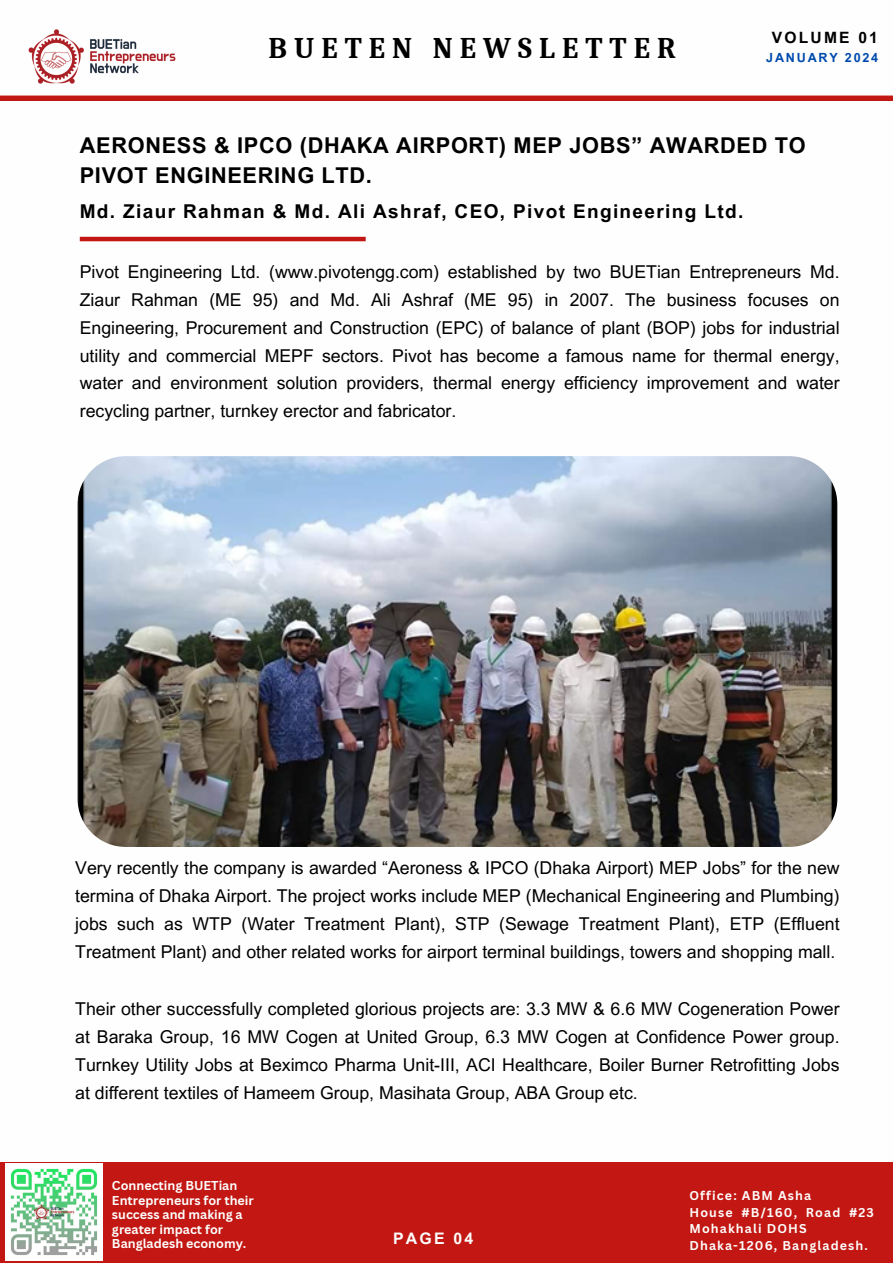
<style>
.page{position:relative;width:893px;height:1264px;background:#fff}
.page>*{position:absolute;margin:0;border:0;box-sizing:border-box;transform-origin:0 0}
.t1{font:700 29.1px "Caladea";letter-spacing:.245em;color:#000}
.t2{font:700 21.75px/30.3px "Arial MT Pro";letter-spacing:.03em;color:#000}
.t3{font:700 19.05px "Arial MT Pro";letter-spacing:.07em;color:#000}
.t4{font:17.7px/28.2px "Arial MT Pro";color:#000;text-align:justify}
.t5{font:700 15.9px "Arial MT Pro";letter-spacing:.14em;color:#fdfefd}
.t6{font:700 15.6px "Arial MT Pro";letter-spacing:.14em;color:#000001}
.t7{font:700 12.6px "Arial MT Pro";letter-spacing:.14em;color:#004aad}
.t8{font:700 12.45px/14.5px "Canva Sans";color:#fdfefd}
.t9{font:700 12.45px/16.5px "Canva Sans";letter-spacing:.09em;color:#fefefe}
</style>
<div class="page">
<img style="left:77px;top:456px;width:760px;height:390px;border-radius:48px">
<svg style="left:0;top:83px;width:892px;height:17px"></svg>
<div style="left:0;top:1162px;width:892px;height:100px;background:#c21712"></div>
<img style="left:28px;top:29px;width:148px;height:54px">
<img style="left:6px;top:1163px;width:96px;height:97px">
<hr style="left:80px;top:237px;width:285px;height:4px;background:#c21712">
<p class="t1" style="left:268px;top:32px;width:408px">BUETEN NEWSLETTER</p>
<h4 class="t6" style="left:771px;top:32px;width:107px">VOLUME 01</h4>
<h4 class="t7" style="left:766px;top:53px;width:113px">JANUARY 2024</h4>
<h2 class="t2" style="left:80px;top:133px;width:727px">AERONESS &amp; IPCO (DHAKA AIRPORT) MEP JOBS” AWARDED TO<br>PIVOT ENGINEERING LTD.</h2>
<h4 class="t3" style="left:80px;top:204px;width:665px">Md. Ziaur Rahman &amp; Md. Ali Ashraf, CEO, Pivot Engineering Ltd.</h4>
<h6 class="t4" style="left:80px;top:260px;width:761px;line-height:27.8px">Pivot Engineering Ltd. (www.pivotengg.com) established by two BUETian Entrepreneurs Md.<br>Ziaur Rahman (ME 95) and Md. Ali Ashraf (ME 95) in 2007. The business focuses on Engineering, Procurement and Construction (EPC) of balance of plant (BOP) jobs for industrial utility and commercial MEPF sectors. Pivot has become a famous name for thermal energy, water and environment solution providers, thermal energy efficiency improvement and water recycling partner, turnkey erector and fabricator.</h6>
<h3 class="t4" style="left:75px;top:855px;width:765px">Very recently the company is awarded “Aeroness &amp; IPCO (Dhaka Airport) MEP Jobs” for the new termina of Dhaka Airport. The project works include MEP (Mechanical Engineering and Plumbing) jobs such as WTP (Water Treatment Plant), STP (Sewage Treatment Plant), ETP (Effluent Treatment Plant) and other related works for airport terminal buildings, towers and shopping mall.</h3>
<h4 class="t4" style="left:75px;top:996px;width:765px">Their other successfully completed glorious projects are: 3.3 MW &amp; 6.6 MW Cogeneration Power at Baraka Group, 16 MW Cogen at United Group, 6.3 MW Cogen at Confidence Power group.<br>Turnkey Utility Jobs at Beximco Pharma Unit-III, ACI Healthcare, Boiler Burner Retrofitting Jobs at different textiles of Hameem Group, Masihata Group, ABA Group etc.</h4>
<h5 class="t8" style="left:112px;top:1177px;width:143px">Connecting BUETian<br>Entrepreneurs for their success and making a greater impact for<br>Bangladesh economy.</h5>
<p class="t9" style="left:689px;top:1186px;width:123px">Office: ABM Asha</p>
<p class="t9" style="left:689px;top:1203px;width:186px">House #B/160, Road #23<br>Mohakhali DOHS</p>
<p class="t9" style="left:689px;top:1236px;width:180px">Dhaka-1206, Bangladesh.</p>
<p class="t5" style="left:393px;top:1232px;width:82px">PAGE 04</p>
</div>
